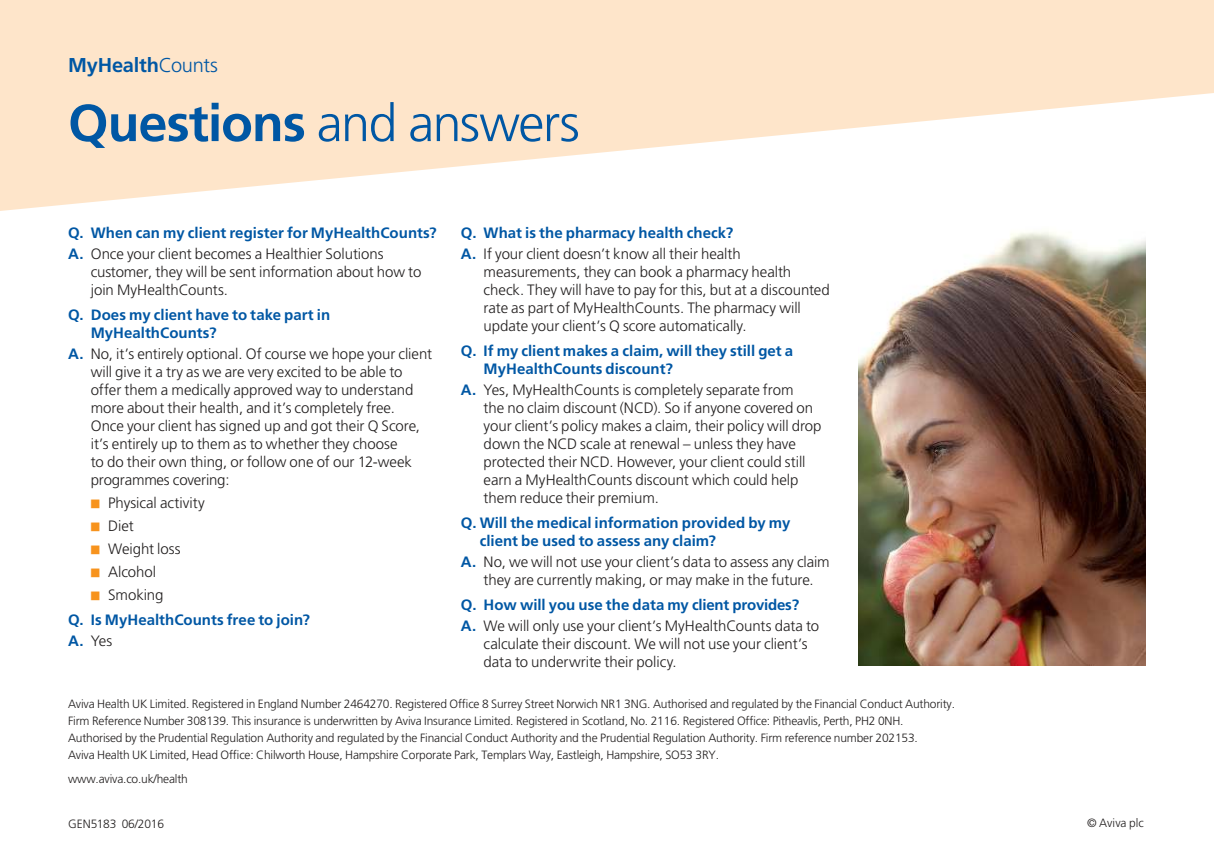
<style>
.page{position:relative;width:1214px;height:862px;background:#fff}
.page>*{position:absolute;margin:0;border:0;box-sizing:border-box;transform-origin:0 0}
.t1{font:300 52px "Frutiger LT Std";letter-spacing:-.03em;color:#0057a4}
.t2{font:700 20px "Frutiger LT Std";letter-spacing:-.01em;color:#0057a4}
.t3{font:300 15px/18px "Frutiger LT Std";letter-spacing:-.005em;color:#221f1f}
.t4{font:700 15px/18px "Frutiger LT Std";color:#0057a4}
.t5{font:300 12px/17px "Frutiger LT Std";letter-spacing:-.015em;color:#221f1f}
.t6{font:300 12px "Frutiger LT Std";letter-spacing:.005em;color:#221f1f}
.s1{font-weight:300}
.s2{font-weight:700}
.s3{font-weight:300;color:#221f1f}
.s4{font-weight:700;color:#0057a4}
.s5{color:#f7931d}
</style>
<div class="page">
<img style="left:858px;top:232px;width:287px;height:434px">
<svg style="left:0;top:0;width:1213px;height:211px;fill:#fee5ca"></svg>
<h2 class="t2" style="left:68px;top:56px;width:151px">MyHealth<span class="s1">Counts</span></h2>
<h1 class="t1" style="left:68px;top:101px;width:513px"><span class="s2">Questions</span> and answers</h1>
<p class="t4" style="left:68px;top:224px;width:370px;line-height:20.8px">Q. When can my client register for MyHealthCounts?<br>A. <span class="s3">Once your client becomes a Healthier Solutions</span></p>
<p class="t3" style="left:91px;top:264px;width:332px">customer, they will be sent information about how to join MyHealthCounts.</p>
<p class="t4" style="left:91px;top:307px;width:241px;text-indent:-23px">Q. Does my client have to take part in<br>MyHealthCounts?</p>
<p class="t3" style="left:91px;top:346px;width:343px;text-indent:-23px"><span class="s4">A.</span> No, it’s entirely optional. Of course we hope your client will give it a try as we are very excited to be able to offer them a medically approved way to understand more about their health, and it’s completely free.<br>Once your client has signed up and got their Q Score, it’s entirely up to them as to whether they choose<br>to do their own thing, or follow one of our 12-week programmes covering:</p>
<p class="t3" style="left:91px;top:495px;width:115px"><span class="s5">■</span> Physical activity</p>
<p class="t3" style="left:91px;top:518px;width:45px"><span class="s5">■</span> Diet</p>
<p class="t3" style="left:91px;top:541px;width:91px"><span class="s5">■</span> Weight loss</p>
<p class="t3" style="left:91px;top:564px;width:67px"><span class="s5">■</span> Alcohol</p>
<p class="t4" style="left:68px;top:583px;width:243px;line-height:25px;text-indent:23px"><span class="s5">■</span> <span class="s3">Smoking<br></span>Q. Is MyHealthCounts free to join?</p>
<p class="t3" style="left:68px;top:633px;width:46px"><span class="s4">A.</span> Yes</p>
<p class="t3" style="left:461px;top:224px;width:281px;line-height:20.8px"><span class="s4">Q. What is the pharmacy health check?<br>A.</span> If your client doesn’t know all their health</p>
<p class="t3" style="left:483px;top:264px;width:347px">measurements, they can book a pharmacy health check. They will have to pay for this, but at a discounted rate as part of MyHealthCounts. The pharmacy will update your client’s Q score automatically.</p>
<p class="t4" style="left:483px;top:343px;width:311px;text-indent:-23px">Q. If my client makes a claim, will they still get a<br>MyHealthCounts discount?</p>
<p class="t3" style="left:483px;top:382px;width:339px;text-indent:-23px"><span class="s4">A.</span> Yes, MyHealthCounts is completely separate from<br>the no claim discount (NCD). So if anyone covered on your client’s policy makes a claim, their policy will drop down the NCD scale at renewal – unless they have protected their NCD. However, your client could still earn a MyHealthCounts discount which could help them reduce their premium.</p>
<p class="t4" style="left:479px;top:515px;width:312px;text-indent:-19px">Q. Will the medical information provided by my client be used to assess any claim?</p>
<p class="t3" style="left:461px;top:554px;width:370px;text-align:center"><span class="s4">A.</span> No, we will not use your client’s data to assess any claim they are currently making, or may make in the future.</p>
<p class="t3" style="left:461px;top:595px;width:360px;line-height:20.8px"><span class="s4">Q. How will you use the data my client provides?<br>A.</span> We will only use your client’s MyHealthCounts data to</p>
<p class="t3" style="left:483px;top:636px;width:325px">calculate their discount. We will not use your client’s data to underwrite their policy.</p>
<p class="t5" style="left:68px;top:696px;width:888px">Aviva Health UK Limited. Registered in England Number 2464270. Registered Office 8 Surrey Street Norwich NR1 3NG. Authorised and regulated by the Financial Conduct Authority.<br>Firm Reference Number 308139. This insurance is underwritten by Aviva Insurance Limited. Registered in Scotland, No. 2116. Registered Office: Pitheavlis, Perth, PH2 0NH.<br>Authorised by the Prudential Regulation Authority and regulated by the Financial Conduct Authority and the Prudential Regulation Authority. Firm reference number 202153.<br>Aviva Health UK Limited, Head Office: Chilworth House, Hampshire Corporate Park, Templars Way, Eastleigh, Hampshire, SO53 3RY.</p>
<p class="t5" style="left:68px;top:771px;width:121px">www.aviva.co.uk/health</p>
<p class="t5" style="left:68px;top:816px;width:97px">GEN5183 06/2016</p>
<p class="t6" style="left:1086px;top:818px;width:58px">© Aviva plc</p>
</div>
